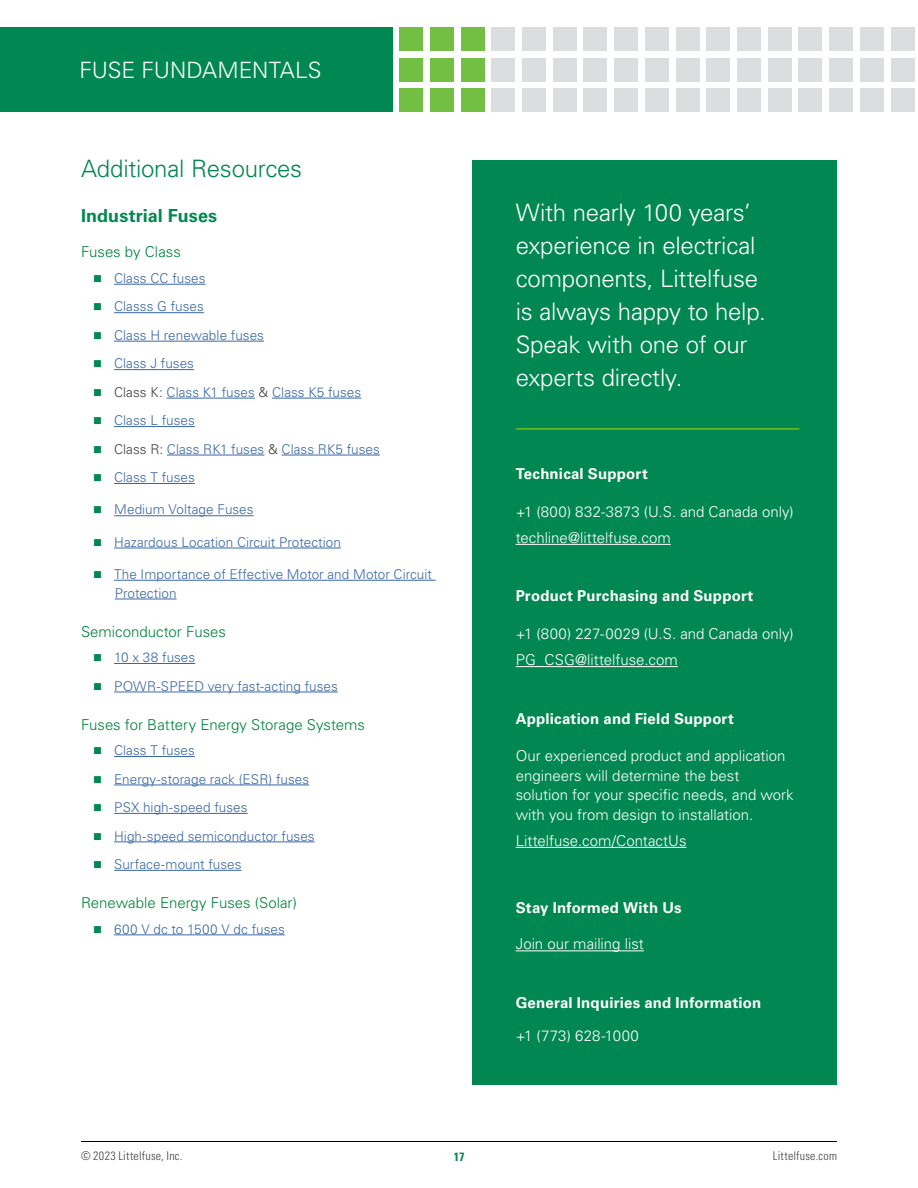
<style>
.page{position:relative;width:918px;height:1188px;background:#fff}
.page>*{position:absolute;margin:0;border:0;box-sizing:border-box;transform-origin:0 0}
.t1{font:300 24px/33px "Univers LT Std";letter-spacing:-.01em;color:#fff}
.Heading_1{font:300 24px "Univers LT Std";letter-spacing:-.01em;color:#008752}
.t2{font:300 22.5px "Univers LT Std";color:#fff}
.t3{font:700 18px "Univers LT Std";letter-spacing:.005em;color:#008752}
.Sidebar_text{font:300 15px/19.5px "Univers LT Std";color:#fff}
.sidebar_heading{font:700 15px "Univers LT Std";letter-spacing:.015em;color:#fff}
.Heading_3{font:300 15px "Univers LT Std";color:#00833e}
.Body_text{font:300 15px "Univers LT Std";letter-spacing:.02em;color:#fff}
.t4{font:300 13.5px/18.8px "Univers LT Std";letter-spacing:.005em;color:#3a68a5}
.t5{font:300 condensed 12px "Univers LT Std";letter-spacing:.02em;color:#414042}
.t6{font:700 condensed 12px "Univers LT Std";color:#008752}
.s1{color:#414042}
</style>
<div class="page">
<hr style="left:81px;top:1141px;width:756px;height:1px;background:#000">
<div style="left:0;top:27px;width:392px;height:85px;background:#008752"></div>
<div style="left:399px;top:27px;width:24px;height:24px;background:#72bf44"></div>
<div style="left:399px;top:58px;width:24px;height:23px;background:#72bf44"></div>
<div style="left:399px;top:88px;width:24px;height:24px;background:#72bf44"></div>
<div style="left:430px;top:27px;width:24px;height:24px;background:#72bf44"></div>
<div style="left:430px;top:58px;width:24px;height:23px;background:#72bf44"></div>
<div style="left:430px;top:88px;width:24px;height:24px;background:#72bf44"></div>
<div style="left:461px;top:27px;width:23px;height:24px;background:#72bf44"></div>
<div style="left:461px;top:58px;width:23px;height:23px;background:#72bf44"></div>
<div style="left:461px;top:88px;width:23px;height:24px;background:#72bf44"></div>
<div style="left:492px;top:27px;width:23px;height:24px;background:#dcddde"></div>
<div style="left:492px;top:58px;width:23px;height:23px;background:#dcddde"></div>
<div style="left:492px;top:88px;width:23px;height:24px;background:#dcddde"></div>
<div style="left:522px;top:27px;width:24px;height:24px;background:#dcddde"></div>
<div style="left:522px;top:58px;width:24px;height:23px;background:#dcddde"></div>
<div style="left:522px;top:88px;width:24px;height:24px;background:#dcddde"></div>
<div style="left:553px;top:27px;width:23px;height:24px;background:#dcddde"></div>
<div style="left:553px;top:58px;width:23px;height:23px;background:#dcddde"></div>
<div style="left:553px;top:88px;width:23px;height:24px;background:#dcddde"></div>
<div style="left:584px;top:27px;width:23px;height:24px;background:#dcddde"></div>
<div style="left:584px;top:58px;width:23px;height:23px;background:#dcddde"></div>
<div style="left:584px;top:88px;width:23px;height:24px;background:#dcddde"></div>
<div style="left:614px;top:27px;width:24px;height:24px;background:#dcddde"></div>
<div style="left:614px;top:58px;width:24px;height:23px;background:#dcddde"></div>
<div style="left:614px;top:88px;width:24px;height:24px;background:#dcddde"></div>
<div style="left:645px;top:27px;width:24px;height:24px;background:#dcddde"></div>
<div style="left:645px;top:58px;width:24px;height:23px;background:#dcddde"></div>
<div style="left:645px;top:88px;width:24px;height:24px;background:#dcddde"></div>
<div style="left:676px;top:27px;width:23px;height:24px;background:#dcddde"></div>
<div style="left:676px;top:58px;width:23px;height:23px;background:#dcddde"></div>
<div style="left:676px;top:88px;width:23px;height:24px;background:#dcddde"></div>
<div style="left:707px;top:27px;width:23px;height:24px;background:#dcddde"></div>
<div style="left:707px;top:58px;width:23px;height:23px;background:#dcddde"></div>
<div style="left:707px;top:88px;width:23px;height:24px;background:#dcddde"></div>
<div style="left:737px;top:27px;width:24px;height:24px;background:#dcddde"></div>
<div style="left:737px;top:58px;width:24px;height:23px;background:#dcddde"></div>
<div style="left:737px;top:88px;width:24px;height:24px;background:#dcddde"></div>
<div style="left:768px;top:27px;width:24px;height:24px;background:#dcddde"></div>
<div style="left:768px;top:58px;width:24px;height:23px;background:#dcddde"></div>
<div style="left:768px;top:88px;width:24px;height:24px;background:#dcddde"></div>
<div style="left:799px;top:27px;width:23px;height:24px;background:#dcddde"></div>
<div style="left:799px;top:58px;width:23px;height:23px;background:#dcddde"></div>
<div style="left:799px;top:88px;width:23px;height:24px;background:#dcddde"></div>
<div style="left:860px;top:27px;width:24px;height:24px;background:#dcddde"></div>
<div style="left:860px;top:58px;width:24px;height:23px;background:#dcddde"></div>
<div style="left:860px;top:88px;width:24px;height:24px;background:#dcddde"></div>
<div style="left:829px;top:27px;width:24px;height:24px;background:#dcddde"></div>
<div style="left:829px;top:58px;width:24px;height:23px;background:#dcddde"></div>
<div style="left:829px;top:88px;width:24px;height:24px;background:#dcddde"></div>
<div style="left:891px;top:27px;width:23px;height:24px;background:#dcddde"></div>
<div style="left:891px;top:58px;width:23px;height:23px;background:#dcddde"></div>
<div style="left:891px;top:88px;width:23px;height:24px;background:#dcddde"></div>
<div style="left:472px;top:160px;width:365px;height:925px;background:#008752"></div>
<hr style="left:516px;top:544px;width:155px;height:1px;background:#fff">
<hr style="left:516px;top:666px;width:162px;height:1px;background:#fff">
<hr style="left:516px;top:847px;width:171px;height:1px;background:#fff">
<hr style="left:516px;top:950px;width:128px;height:1px;background:#fff">
<hr style="left:516px;top:428px;width:283px;height:2px;background:#76bc21">
<hr style="left:114px;top:284px;width:92px;height:1px;background:#3a68a5">
<hr style="left:114px;top:312px;width:90px;height:1px;background:#3a68a5">
<hr style="left:114px;top:341px;width:150px;height:1px;background:#3a68a5">
<hr style="left:114px;top:369px;width:80px;height:1px;background:#3a68a5">
<hr style="left:167px;top:398px;width:88px;height:1px;background:#3a68a5">
<hr style="left:272px;top:398px;width:89px;height:1px;background:#3a68a5">
<hr style="left:114px;top:426px;width:81px;height:1px;background:#3a68a5">
<hr style="left:167px;top:455px;width:97px;height:1px;background:#3a68a5">
<hr style="left:282px;top:455px;width:98px;height:1px;background:#3a68a5">
<hr style="left:114px;top:483px;width:81px;height:1px;background:#3a68a5">
<hr style="left:114px;top:515px;width:140px;height:1px;background:#3a68a5">
<hr style="left:114px;top:548px;width:227px;height:1px;background:#3a68a5">
<hr style="left:114px;top:580px;width:322px;height:1px;background:#3a68a5">
<hr style="left:115px;top:599px;width:62px;height:1px;background:#3a68a5">
<hr style="left:114px;top:663px;width:81px;height:1px;background:#3a68a5">
<hr style="left:114px;top:692px;width:224px;height:1px;background:#3a68a5">
<hr style="left:114px;top:756px;width:81px;height:1px;background:#3a68a5">
<hr style="left:114px;top:785px;width:195px;height:1px;background:#3a68a5">
<hr style="left:114px;top:813px;width:134px;height:1px;background:#3a68a5">
<hr style="left:114px;top:842px;width:201px;height:1px;background:#3a68a5">
<hr style="left:114px;top:870px;width:128px;height:1px;background:#3a68a5">
<hr style="left:114px;top:935px;width:171px;height:1px;background:#3a68a5">
<h2 class="t2" style="left:80px;top:56px;width:243px">FUSE FUNDAMENTALS</h2>
<p class="Heading_1" style="left:81px;top:154px;width:223px">Additional Resources</p>
<p class="t3" style="left:81px;top:205px;width:138px">Industrial Fuses</p>
<p class="Heading_3" style="left:81px;top:243px;width:101px">Fuses by Class</p>
<p class="t4" style="left:114px;top:269px;width:93px">Class CC fuses</p>
<p class="t4" style="left:114px;top:297px;width:91px">Classs G fuses</p>
<p class="t4" style="left:114px;top:326px;width:151px">Class H renewable fuses</p>
<p class="t4" style="left:114px;top:354px;width:81px">Class J fuses</p>
<p class="t4" style="left:114px;top:383px;width:249px"><span class="s1">Class K:</span> Class K1 fuses <span class="s1">&amp;</span> Class K5 fuses</p>
<p class="t4" style="left:114px;top:411px;width:82px">Class L fuses</p>
<p class="t4" style="left:114px;top:440px;width:267px"><span class="s1">Class R:</span> Class RK1 fuses <span class="s1">&amp;</span> Class RK5 fuses</p>
<p class="t4" style="left:114px;top:468px;width:82px">Class T fuses</p>
<p class="t4" style="left:114px;top:500px;width:141px">Medium Voltage Fuses</p>
<p class="t4" style="left:114px;top:533px;width:228px">Hazardous Location Circuit Protection</p>
<p class="t4" style="left:114px;top:565px;width:319px">The Importance of Effective Motor and Motor Circuit<br>Protection</p>
<p class="Heading_3" style="left:81px;top:622px;width:146px">Semiconductor Fuses</p>
<p class="t4" style="left:114px;top:648px;width:83px">10 x 38 fuses</p>
<p class="t4" style="left:114px;top:676px;width:225px">POWR-SPEED very fast-acting fuses</p>
<p class="Heading_3" style="left:81px;top:715px;width:285px">Fuses for Battery Energy Storage Systems</p>
<p class="t4" style="left:114px;top:741px;width:82px">Class T fuses</p>
<p class="t4" style="left:114px;top:769px;width:197px">Energy-storage rack (ESR) fuses</p>
<p class="t4" style="left:114px;top:798px;width:135px">PSX high-speed fuses</p>
<p class="t4" style="left:114px;top:826px;width:202px">High-speed semiconductor fuses</p>
<p class="t4" style="left:114px;top:855px;width:129px">Surface-mount fuses</p>
<p class="Heading_3" style="left:81px;top:894px;width:217px">Renewable Energy Fuses (Solar)</p>
<p class="t4" style="left:114px;top:919px;width:172px">600 V dc to 1500 V dc fuses</p>
<p class="t1" style="left:516px;top:196px;width:247px">With nearly 100 years’ experience in electrical components, Littelfuse is always happy to help.<br>Speak with one of our experts directly.</p>
<p class="sidebar_heading" style="left:516px;top:465px;width:134px">Technical Support</p>
<p class="Sidebar_text" style="left:516px;top:502px;width:280px">+1 (800) 832-3873 (U. S. and Canada only)</p>
<p class="Sidebar_text" style="left:516px;top:528px;width:157px">techline@littelfuse.com</p>
<p class="sidebar_heading" style="left:516px;top:587px;width:239px">Product Purchasing and Support</p>
<p class="Sidebar_text" style="left:516px;top:624px;width:280px">+1 (800) 227-0029 (U. S. and Canada only)</p>
<p class="Sidebar_text" style="left:516px;top:650px;width:164px">PG_CSG@littelfuse.com</p>
<p class="sidebar_heading" style="left:516px;top:710px;width:220px">Application and Field Support</p>
<p class="Sidebar_text" style="left:516px;top:746px;width:280px">Our experienced product and application engineers will determine the best solution for your specific needs, and work with you from design to installation.</p>
<p class="Sidebar_text" style="left:516px;top:831px;width:172px">Littelfuse.com/ContactUs</p>
<p class="sidebar_heading" style="left:516px;top:899px;width:167px">Stay Informed With Us</p>
<p class="Sidebar_text" style="left:516px;top:934px;width:130px">Join our mailing list</p>
<p class="sidebar_heading" style="left:516px;top:994px;width:247px">General Inquiries and Information</p>
<p class="Body_text" style="left:516px;top:1027px;width:125px">+1 (773) 628-1000</p>
<p class="t5" style="left:81px;top:1149px;width:103px">© 2023 Littelfuse, Inc.</p>
<p class="t6" style="left:454px;top:1149px;width:12px">17</p>
<p class="t5" style="left:773px;top:1149px;width:66px">Littelfuse.com</p>
</div>
